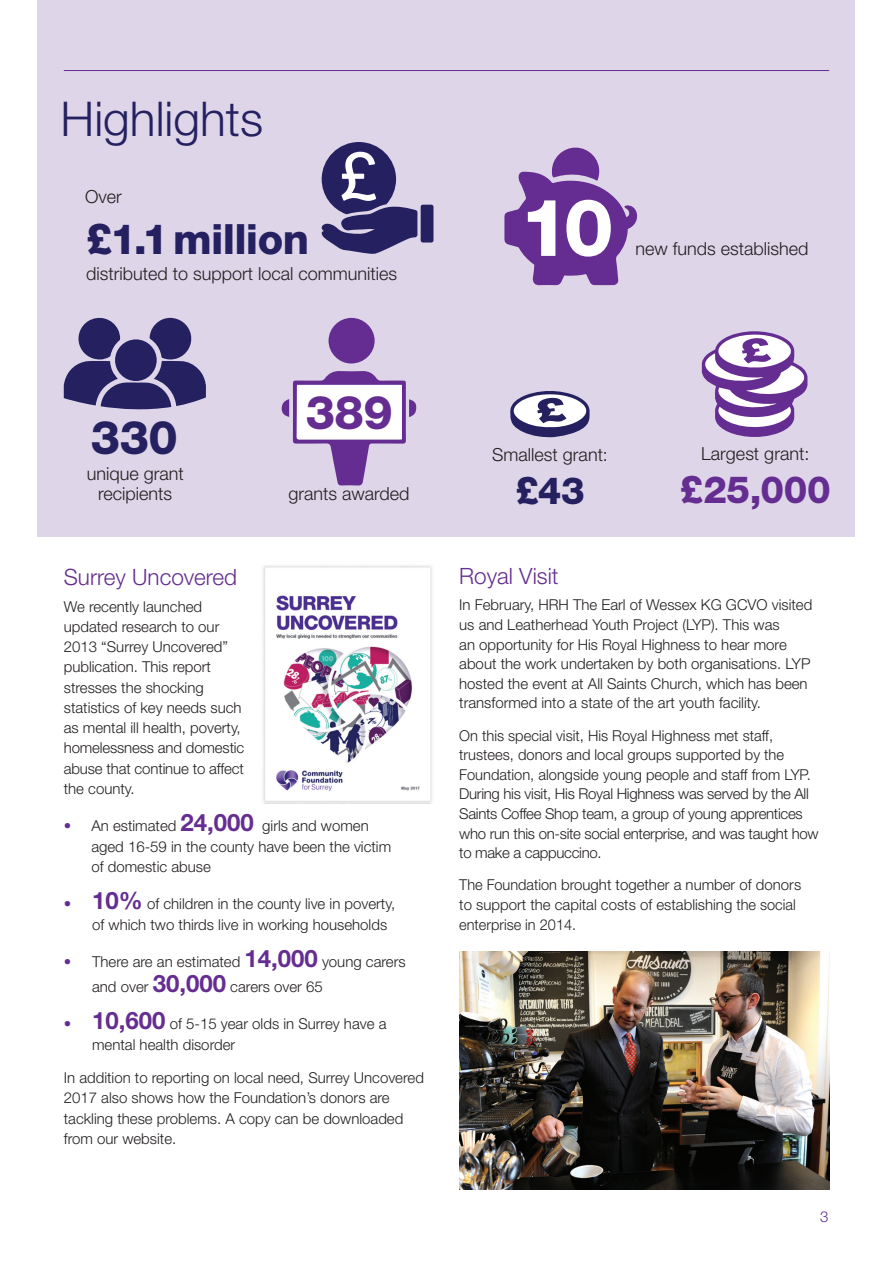
<style>
.page{position:relative;width:893px;height:1263px;background:#fff}
.page>*{position:absolute;margin:0;border:0;box-sizing:border-box;transform-origin:0 0}
.t1{font:300 48px "Helvetica Neue LT";color:#252161}
.t2{font:800 46.5px "Helvetica Neue LT";color:#652d91}
.t3{font:800 46.5px "Helvetica Neue LT";color:#252161}
.t4{font:800 41.85px "Helvetica Neue LT";letter-spacing:-.015em;color:#252161}
.t5{font:800 37.5px "Helvetica Neue LT";color:#652d91}
.t6{font:800 37.5px "Helvetica Neue LT";color:#252161}
.t7{font:300 22.5px "Helvetica Neue LT";color:#652d91}
.t8{font:300 18px/20.2px "Helvetica Neue LT";color:#231f20;text-align:center}
.t9{font:300 15px/20.2px "Helvetica Neue LT";color:#231f20}
.t10{font:300 15px/19.5px "Helvetica Neue LT";letter-spacing:-.02em;color:#231f20}
.t11{font:300 15px "Helvetica Neue LT";color:#652d91}
.s1{font-weight:700;color:#652d91}
.s2{font-weight:700;font-size:24px;color:#652d91}
</style>
<div class="page">
<div style="left:37px;top:0;width:818px;height:537px;background:#ded5e9"></div>
<hr style="left:64px;top:70px;width:765px;height:1px;background:#652d91">
<svg style="left:321px;top:142px;width:112px;height:112px"></svg>
<svg style="left:282px;top:318px;width:134px;height:168px"></svg>
<svg style="left:64px;top:317px;width:142px;height:93px"></svg>
<svg style="left:504px;top:147px;width:134px;height:138px"></svg>
<img style="left:263px;top:565px;width:169px;height:238px">
<img style="left:459px;top:951px;width:370px;height:238px">
<svg style="left:702px;top:331px;width:106px;height:106px"></svg>
<svg style="left:510px;top:391px;width:80px;height:46px"></svg>
<h1 class="t1" style="left:61px;top:90px;width:204px">Highlights</h1>
<p class="t8" style="left:85px;top:186px;width:38px">Over</p>
<h3 class="t4" style="left:86px;top:214px;width:224px">£1.1 million</h3>
<p class="t8" style="left:86px;top:263px;width:313px">distributed to support local communities</p>
<p class="t8" style="left:635px;top:238px;width:174px">new funds established</p>
<h2 class="t3" style="left:91px;top:410px;width:88px">330</h2>
<p class="t8" style="left:87px;top:463px;width:99px">unique grant recipients</p>
<h2 class="t2" style="left:306px;top:385px;width:88px">389</h2>
<p class="t8" style="left:288px;top:483px;width:123px">grants awarded</p>
<h3 class="t7" style="left:64px;top:563px;width:175px">Surrey Uncovered</h3>
<p class="t9" style="left:64px;top:596px;width:182px">We recently launched updated research to our<br>2013 “Surrey Uncovered” publication. This report stresses the shocking statistics of key needs such as mental ill health, poverty, homelessness and domestic abuse that continue to affect the county.</p>
<p class="t9" style="left:91px;top:815px;width:301px;text-indent:-28px"><span class="s1">•</span> An estimated <span class="s2">24,000</span> girls and women aged 16-59 in the county have been the victim of domestic abuse</p>
<p class="t9" style="left:92px;top:893px;width:304px;text-indent:-28px"><span class="s1">•</span> <span class="s2">10%</span> of children in the county live in poverty, of which two thirds live in working households</p>
<p class="t9" style="left:92px;top:949px;width:315px;line-height:24.8px;text-indent:-28px"><span class="s1">•</span> There are an estimated <span class="s2">14,000</span> young carers and over <span class="s2">30,000</span> carers over 65</p>
<p class="t9" style="left:92px;top:1013px;width:296px;text-indent:-28px"><span class="s1">•</span> <span class="s2">10,600</span> of 5-15 year olds in Surrey have a mental health disorder</p>
<p class="t9" style="left:64px;top:1067px;width:362px">In addition to reporting on local need, Surrey Uncovered 2017 also shows how the Foundation’s donors are tackling these problems. A copy can be downloaded from our website.</p>
<p class="t8" style="left:492px;top:444px;width:117px">Smallest grant:</p>
<h3 class="t6" style="left:515px;top:468px;width:71px">£43</h3>
<p class="t8" style="left:701px;top:443px;width:110px">Largest grant:</p>
<h3 class="t5" style="left:680px;top:468px;width:152px">£25,000</h3>
<h3 class="t7" style="left:459px;top:563px;width:101px">Royal Visit</h3>
<p class="t9" style="left:459px;top:595px;width:355px;line-height:19.5px">In February, HRH The Earl of Wessex KG GCVO visited us and Leatherhead Youth Project (LYP). This was<br>an opportunity for His Royal Highness to hear more about the work undertaken by both organisations. LYP hosted the event at All Saints Church, which has been transformed into a state of the art youth facility.</p>
<p class="t10" style="left:459px;top:725px;width:361px">On this special visit, His Royal Highness met staff, trustees, donors and local groups supported by the Foundation, alongside young people and staff from LYP.<br>During his visit, His Royal Highness was served by the All Saints Coffee Shop team, a group of young apprentices who run this on-site social enterprise, and was taught how to make a cappuccino.</p>
<p class="t9" style="left:459px;top:875px;width:343px;line-height:19.6px">The Foundation brought together a number of donors to support the capital costs of establishing the social enterprise in 2014.</p>
<p class="t11" style="left:820px;top:1207px;width:10px">3</p>
</div>
